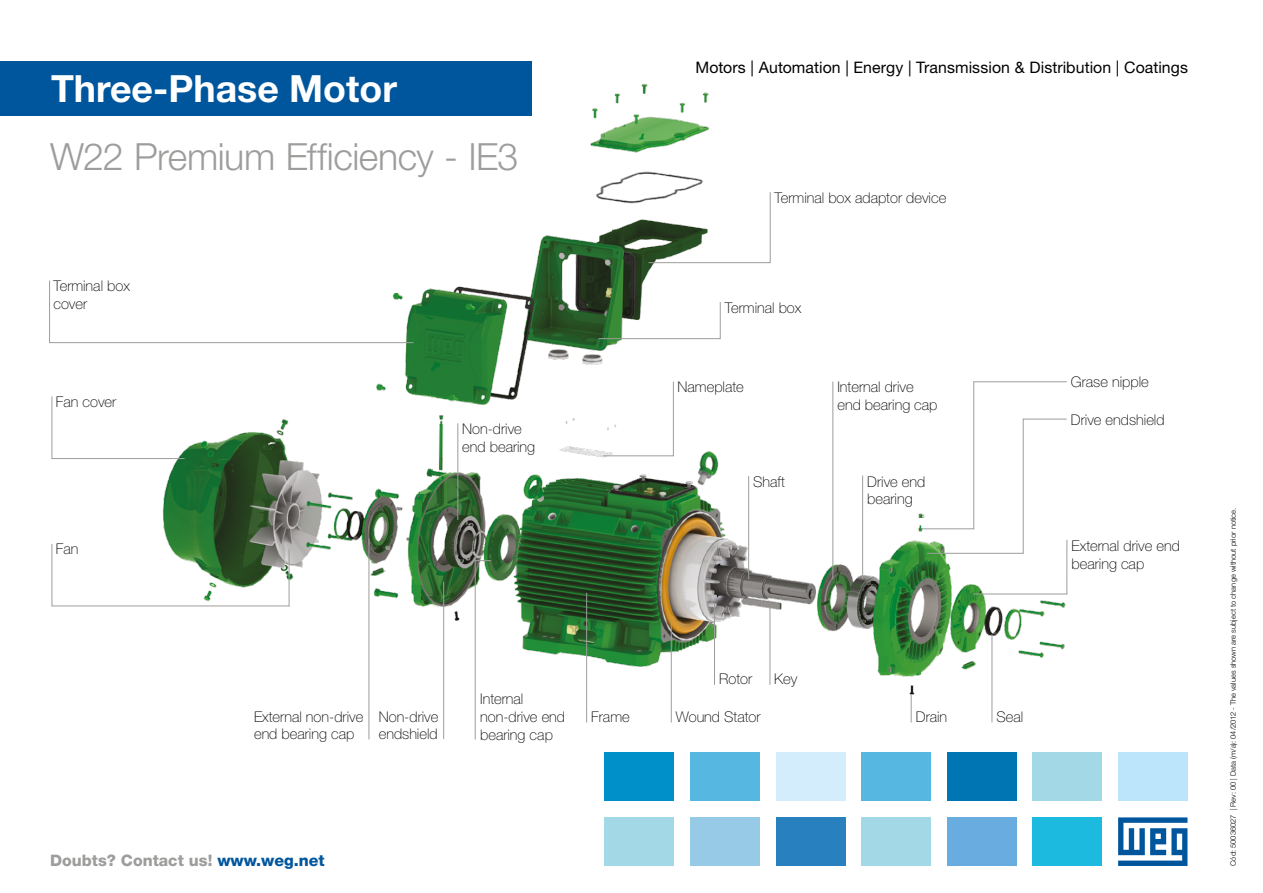
<style>
.page{position:relative;width:1263px;height:893px;background:#fff}
.page>*{position:absolute;margin:0;border:0;box-sizing:border-box;transform-origin:0 0}
.t1{font:300 37.5px "Helvetica Neue LT Pro";letter-spacing:-.015em;color:#9d9d9c}
.t2{font:700 37.5px "Helvetica Neue LT Pro";color:#fff}
.t3{font:15.83px "Helvetica Neue LT Pro";letter-spacing:.005em;color:#000}
.t4{font:800 15.83px "Helvetica Neue LT Pro";color:#9d9d9c}
.t5{font:100 14.77px/17.7px "Helvetica Neue LT Pro";color:#000}
.t6{font:300 7.5px "Helvetica Neue LT Pro";letter-spacing:.005em;color:#000}
.s1{color:#00569d}
</style>
<div class="page">
<div style="left:0;top:62px;width:531px;height:54px;background:#00569d"></div>
<div style="left:1118px;top:753px;width:69px;height:48px;background:#bce4fa"></div>
<div style="left:947px;top:817px;width:69px;height:49px;background:#69acdf"></div>
<div style="left:1032px;top:817px;width:70px;height:49px;background:#1dbadf"></div>
<div style="left:1032px;top:753px;width:70px;height:48px;background:#a3d8e7"></div>
<div style="left:947px;top:753px;width:69px;height:48px;background:#0075b3"></div>
<div style="left:776px;top:817px;width:69px;height:49px;background:#2881be"></div>
<div style="left:861px;top:753px;width:70px;height:48px;background:#56b7e0"></div>
<div style="left:861px;top:817px;width:70px;height:49px;background:#a3d8e7"></div>
<div style="left:776px;top:753px;width:69px;height:48px;background:#d4edfc"></div>
<div style="left:690px;top:753px;width:70px;height:48px;background:#56b7e0"></div>
<div style="left:690px;top:817px;width:70px;height:49px;background:#96cae6"></div>
<div style="left:605px;top:753px;width:69px;height:48px;background:#0090c9"></div>
<div style="left:605px;top:817px;width:69px;height:49px;background:#a3d8e7"></div>
<svg style="left:1118px;top:817px;width:69px;height:49px"></svg>
<img style="left:131px;top:71px;width:935px;height:663px">
<svg style="left:51px;top:396px;width:134px;height:63px"></svg>
<svg style="left:49px;top:280px;width:365px;height:63px"></svg>
<svg style="left:51px;top:543px;width:239px;height:64px"></svg>
<hr style="left:289px;top:549px;width:1px;height:57px;background:#9d9d9c">
<hr style="left:457px;top:423px;width:1px;height:97px;background:#9d9d9c">
<svg style="left:602px;top:381px;width:72px;height:76px"></svg>
<hr style="left:671px;top:618px;width:1px;height:104px;background:#9d9d9c">
<hr style="left:991px;top:634px;width:1px;height:88px;background:#9d9d9c">
<svg style="left:911px;top:694px;width:1px;height:28px"></svg>
<hr style="left:714px;top:604px;width:1px;height:81px;background:#9d9d9c">
<hr style="left:769px;top:607px;width:1px;height:78px;background:#9d9d9c">
<svg style="left:648px;top:191px;width:123px;height:72px"></svg>
<svg style="left:598px;top:301px;width:123px;height:38px"></svg>
<hr style="left:748px;top:476px;width:1px;height:103px;background:#9d9d9c">
<hr style="left:862px;top:476px;width:1px;height:103px;background:#9d9d9c">
<hr style="left:832px;top:382px;width:1px;height:197px;background:#9d9d9c">
<svg style="left:474px;top:560px;width:18px;height:180px"></svg>
<hr style="left:368px;top:539px;width:1px;height:200px;background:#9d9d9c">
<hr style="left:443px;top:582px;width:1px;height:157px;background:#9d9d9c">
<hr style="left:586px;top:593px;width:1px;height:129px;background:#9d9d9c">
<svg style="left:920px;top:381px;width:148px;height:214px"></svg>
<h1 class="t2" style="left:51px;top:65px;width:347px">Three-Phase Motor</h1>
<h1 class="t1" style="left:50px;top:134px;width:470px">W22 Premium Efficiency - IE3</h1>
<p class="t5" style="left:53px;top:277px;width:78px">Terminal box cover</p>
<p class="t5" style="left:56px;top:393px;width:62px">Fan cover</p>
<p class="t5" style="left:56px;top:540px;width:24px">Fan</p>
<p class="t5" style="left:462px;top:420px;width:74px">Non-drive end bearing</p>
<p class="t5" style="left:480px;top:690px;width:86px">Internal non-drive end bearing cap</p>
<p class="t5" style="left:254px;top:707px;width:111px">External non-drive end bearing cap</p>
<p class="t5" style="left:379px;top:707px;width:61px">Non-drive endshield</p>
<p class="t5" style="left:591px;top:707px;width:40px">Frame</p>
<p class="t4" style="left:50px;top:851px;width:276px">Doubts? Contact us! <span class="s1">www.weg.net</span></p>
<p class="t3" style="left:695px;top:58px;width:494px">Motors | Automation | Energy | Transmission &amp; Distribution | Coatings</p>
<p class="t5" style="left:774px;top:188px;width:173px">Terminal box adaptor device</p>
<p class="t5" style="left:725px;top:298px;width:78px">Terminal box</p>
<p class="t5" style="left:678px;top:378px;width:68px">Nameplate</p>
<p class="t5" style="left:837px;top:378px;width:102px">Internal drive end bearing cap</p>
<p class="t5" style="left:753px;top:472px;width:33px">Shaft</p>
<p class="t5" style="left:867px;top:472px;width:60px">Drive end bearing</p>
<p class="t5" style="left:719px;top:670px;width:35px">Rotor</p>
<p class="t5" style="left:774px;top:670px;width:25px">Key</p>
<p class="t5" style="left:676px;top:707px;width:86px">Wound Stator</p>
<p class="t5" style="left:997px;top:707px;width:28px">Seal</p>
<p class="t5" style="left:916px;top:708px;width:33px">Drain</p>
<p class="t5" style="left:1071px;top:373px;width:79px">Grase nipple</p>
<p class="t5" style="left:1071px;top:410px;width:95px">Drive endshield</p>
<p class="t5" style="left:1071px;top:537px;width:110px">External drive end bearing cap</p>
<p class="t6" style="left:1229px;top:866px;width:360px;rotate:-90deg">Cód: 50036027 | Rev: 00 | Data (m/a): 04/2012 - The values shown are subject to change without prior notice.</p>
</div>
